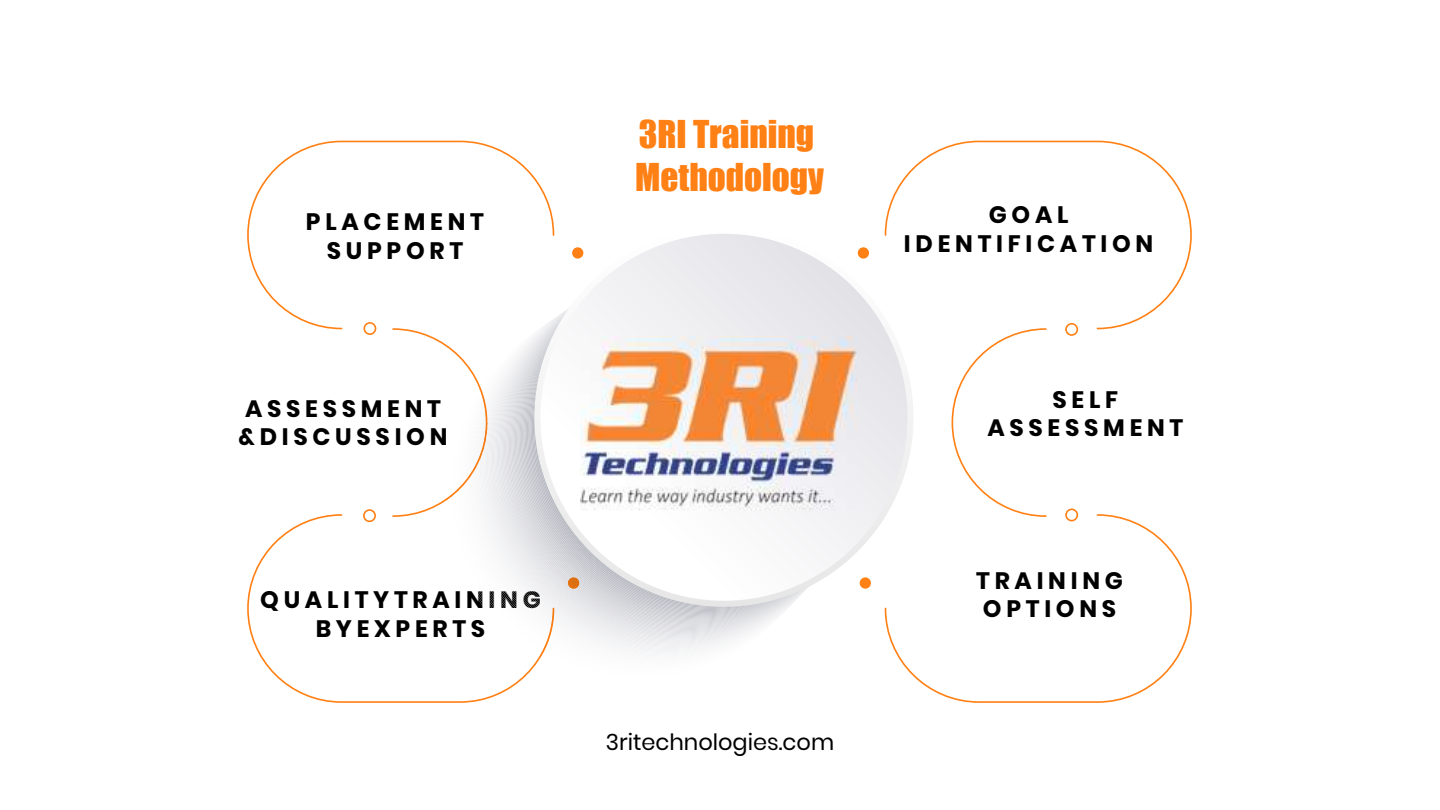
<style>
.page{position:relative;width:1440px;height:810px;background:#fff}
.page>*{position:absolute;margin:0;border:0;box-sizing:border-box;transform-origin:0 0}
.t1{font:35.3px/42.3px "Impact";color:#ff8014}
.t2{font:700 23.7px/28.7px "Poppins";color:#000;text-align:center}
.t3{font:22.5px "Poppins";color:#000}
</style>
<div class="page">
<svg style="left:247px;top:141px;width:307px;height:188px"></svg>
<svg style="left:247px;top:514px;width:271px;height:189px"></svg>
<svg style="left:885px;top:141px;width:307px;height:188px"></svg>
<svg style="left:952px;top:328px;width:95px;height:186px"></svg>
<svg style="left:885px;top:514px;width:307px;height:189px"></svg>
<svg style="left:363px;top:322px;width:13px;height:13px"></svg>
<svg style="left:1065px;top:323px;width:13px;height:13px"></svg>
<svg style="left:1065px;top:509px;width:13px;height:12px"></svg>
<svg style="left:363px;top:509px;width:13px;height:13px"></svg>
<svg style="left:392px;top:231px;width:346px;height:427px"></svg>
<svg style="left:534px;top:228px;width:380px;height:379px"></svg>
<p class="t2" style="left:306px;top:208px;width:180px">P L A C E M E N T<br>S U P P O R T</p>
<p class="t2" style="left:239px;top:394px;width:211px;text-align:left">A S S E S S M E N T &amp; D I S C U S S I O N</p>
<h1 class="t1" style="left:635px;top:112px;width:190px">3RI Training<br>Methodology</h1>
<p class="t2" style="left:904px;top:201px;width:251px">G O A L<br>I D E N T I F I C A T I O N</p>
<p class="t2" style="left:987px;top:385px;width:198px">S E L F<br>A S S E S S M E N T</p>
<p class="t2" style="left:976px;top:566px;width:148px">T R A I N I N G</p>
<p class="t2" style="left:260px;top:586px;width:282px">Q U A L I T Y T R A I N I N G</p>
<p class="t2" style="left:983px;top:595px;width:135px">O P T I O N S</p>
<p class="t2" style="left:316px;top:615px;width:171px">B Y E X P E R T S</p>
<p class="t3" style="left:606px;top:729px;width:230px">3ritechnologies.com</p>
</div>
